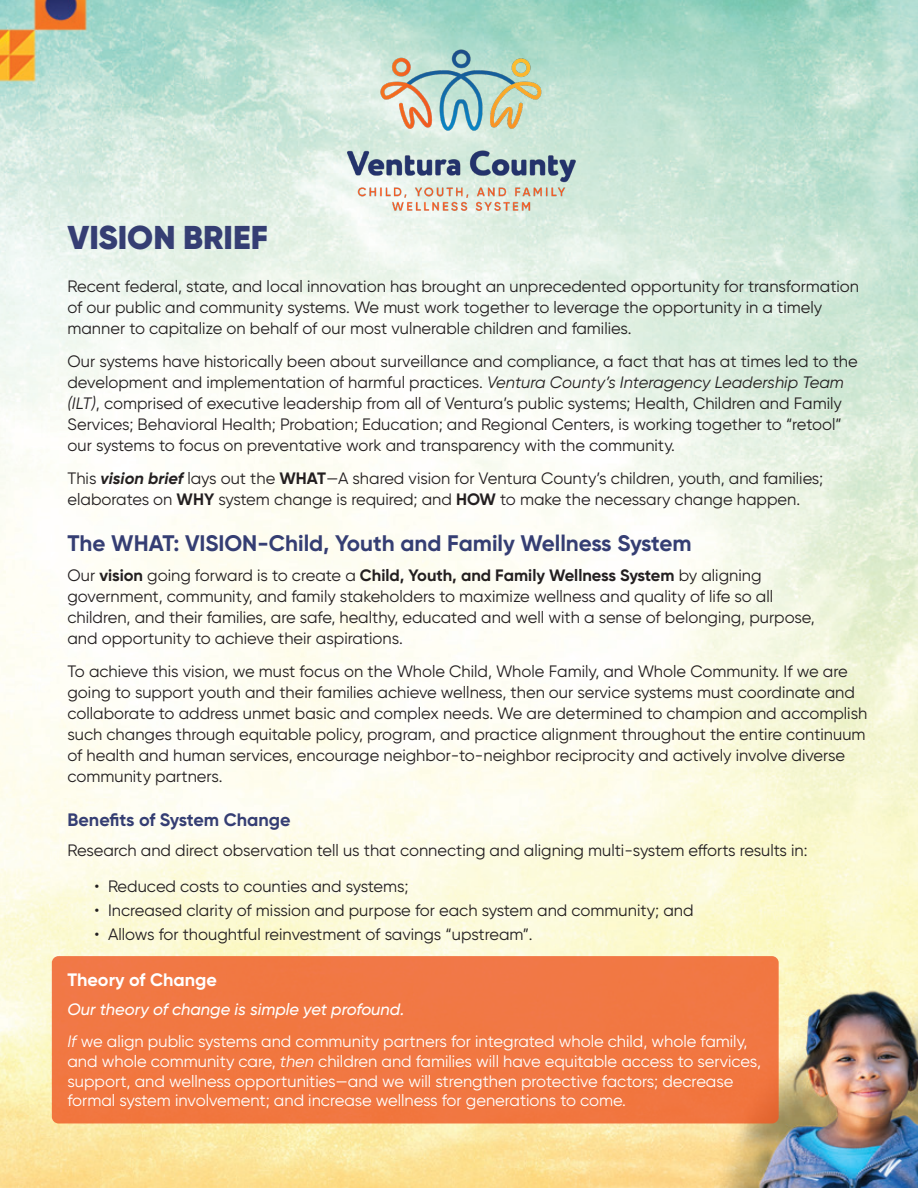
<style>
.page{position:relative;width:918px;height:1188px;background:#fff}
.page>*{position:absolute;margin:0;border:0;box-sizing:border-box;transform-origin:0 0}
.t1{font:900 33px "Gilroy";color:#353e73}
.t2{font:700 22.5px "Gilroy";color:#353e73}
.t3{font:700 18px "Gilroy";color:#353e73}
.t4{font:700 18px "Gilroy";color:#fff}
.t5{font:16.5px/21px "Gilroy";color:#231f20}
.t6{font:16.5px/19.8px "Gilroy";color:#fff}
.t7{font:italic 500 16.5px "Gilroy";color:#fff}
.s1{font-style:italic}
.s2{font-weight:700;font-style:italic}
.s3{font-weight:700}
</style>
<div class="page">
<img style="left:0;top:0;width:918px;height:1188px">
<div style="left:52px;top:956px;width:727px;height:167px;background:#f17843;border-radius:7px"></div>
<img style="left:334px;top:34px;width:254px;height:192px">
<p class="t1" style="left:68px;top:216px;width:202px">VISION BRIEF</p>
<p class="t5" style="left:68px;top:275px;width:793px">Recent federal, state, and local innovation has brought an unprecedented opportunity for transformation of our public and community systems. We must work together to leverage the opportunity in a timely manner to capitalize on behalf of our most vulnerable children and families.</p>
<p class="t5" style="left:68px;top:350px;width:792px">Our systems have historically been about surveillance and compliance, a fact that has at times led to the development and implementation of harmful practices. <span class="s1">Ventura County’s Interagency Leadership Team (ILT)</span>, comprised of executive leadership from all of Ventura’s public systems; Health, Children and Family Services; Behavioral Health; Probation; Education; and Regional Centers, is working together to “retool” our systems to focus on preventative work and transparency with the community.</p>
<p class="t5" style="left:68px;top:467px;width:757px">This <span class="s2">vision brief</span> lays out the <span class="s3">WHAT</span>—A shared vision for Ventura County’s children, youth, and families; elaborates on <span class="s3">WHY</span> system change is required; and <span class="s3">HOW</span> to make the necessary change happen.</p>
<p class="t2" style="left:68px;top:529px;width:626px">The WHAT: VISION-Child, Youth and Family Wellness System</p>
<p class="t5" style="left:68px;top:565px;width:749px">Our <span class="s3">vision</span> going forward is to create a <span class="s3">Child, Youth, and Family Wellness System</span> by aligning government, community, and family stakeholders to maximize wellness and quality of life so all children, and their families, are safe, healthy, educated and well with a sense of belonging, purpose, and opportunity to achieve their aspirations.</p>
<p class="t5" style="left:68px;top:661px;width:801px">To achieve this vision, we must focus on the Whole Child, Whole Family, and Whole Community. If we are going to support youth and their families achieve wellness, then our service systems must coordinate and collaborate to address unmet basic and complex needs. We are determined to champion and accomplish such changes through equitable policy, program, and practice alignment throughout the entire continuum of health and human services, encourage neighbor-to-neighbor reciprocity and actively involve diverse community partners.</p>
<p class="t3" style="left:68px;top:808px;width:225px">Benefits of System Change</p>
<p class="t5" style="left:68px;top:839px;width:742px">Research and direct observation tell us that connecting and aligning multi-system efforts results in:</p>
<p class="t5" style="left:94px;top:875px;width:316px">• Reduced costs to counties and systems;</p>
<p class="t5" style="left:94px;top:899px;width:601px">• Increased clarity of mission and purpose for each system and community; and</p>
<p class="t5" style="left:94px;top:923px;width:440px">• Allows for thoughtful reinvestment of savings “upstream”.</p>
<p class="t4" style="left:68px;top:968px;width:151px">Theory of Change</p>
<p class="t7" style="left:68px;top:999px;width:338px">Our theory of change is simple yet profound.</p>
<p class="t6" style="left:68px;top:1031px;width:695px"><span class="s1">If</span> we align public systems and community partners for integrated whole child, whole family, and whole community care, <span class="s1">then</span> children and families will have equitable access to services, support, and wellness opportunities—and we will strengthen protective factors; decrease formal system involvement; and increase wellness for generations to come.</p>
</div>
